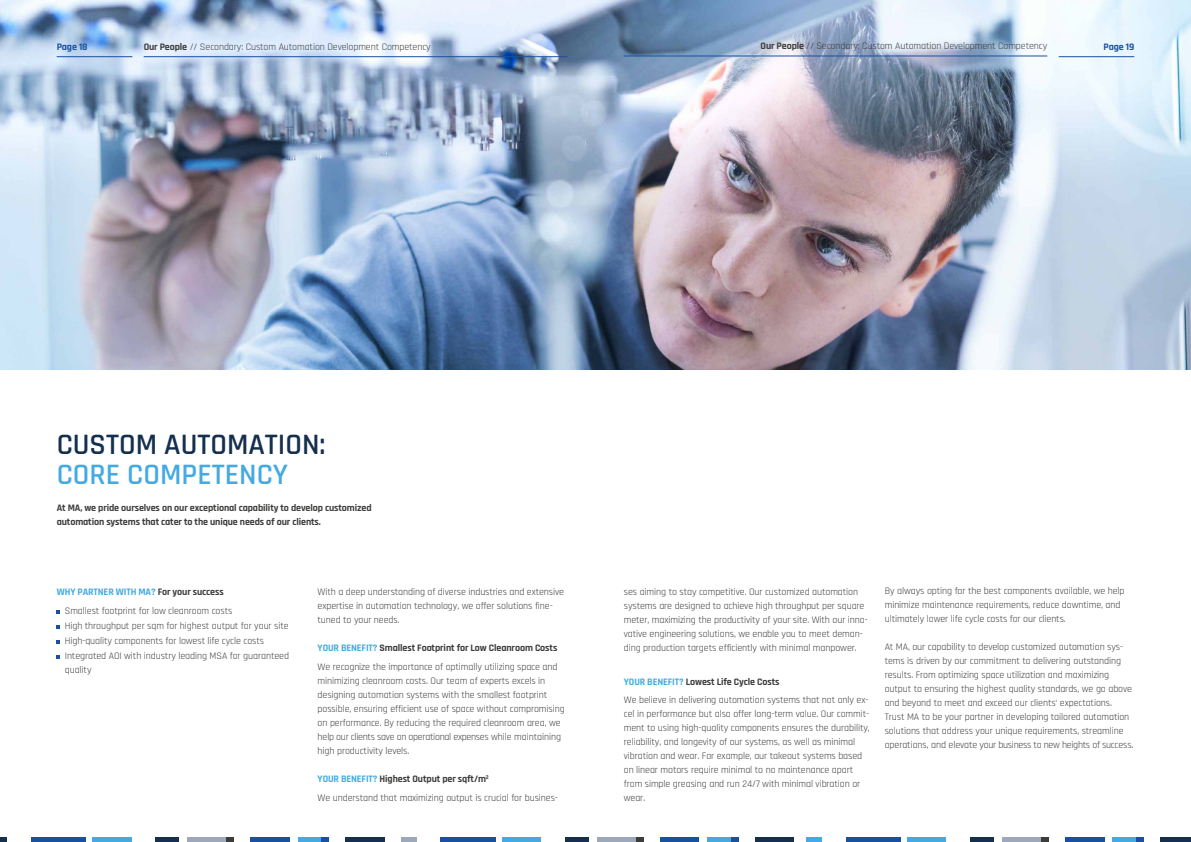
<style>
.page{position:relative;width:1191px;height:842px;background:#fff}
.page>*{position:absolute;margin:0;border:0;box-sizing:border-box;transform-origin:0 0}
.t1{font:600 30px "Rajdhani";color:#152f4e}
.t2{font:600 30px "Rajdhani";color:#44aae1}
.t3{font:10px/14px "Rajdhani";letter-spacing:-.01em;color:#3c3c3b}
.t4{font:700 10px/14px "Rajdhani";letter-spacing:-.01em;color:#3c3c3b}
.t5{font:700 10px "Rajdhani";letter-spacing:-.01em;color:#1951a0}
.s1{font-weight:700}
.s2{font-weight:700;color:#44aae1}
</style>
<div class="page">
<svg style="left:0;top:837px;width:7px;height:5px"></svg>
<div style="left:31px;top:837px;width:55px;height:5px;background:#1951a0"></div>
<div style="left:93px;top:837px;width:39px;height:5px;background:#44aae1"></div>
<div style="left:155px;top:837px;width:24px;height:5px;background:#152f4e"></div>
<div style="left:187px;top:837px;width:40px;height:5px;background:#9ca8bb"></div>
<div style="left:226px;top:837px;width:8px;height:5px;background:#3c3c3b"></div>
<div style="left:250px;top:837px;width:40px;height:5px;background:#1951a0"></div>
<div style="left:298px;top:837px;width:23px;height:5px;background:#44aae1"></div>
<div style="left:345px;top:837px;width:39px;height:5px;background:#152f4e"></div>
<div style="left:321px;top:837px;width:8px;height:5px;background:#1951a0"></div>
<div style="left:401px;top:837px;width:16px;height:5px;background:#9ca8bb"></div>
<div style="left:440px;top:837px;width:56px;height:5px;background:#1951a0"></div>
<div style="left:502px;top:837px;width:40px;height:5px;background:#44aae1"></div>
<div style="left:541px;top:837px;width:24px;height:5px;background:#fff"></div>
<div style="left:565px;top:837px;width:23px;height:5px;background:#152f4e"></div>
<div style="left:597px;top:837px;width:39px;height:5px;background:#9ca8bb"></div>
<div style="left:636px;top:837px;width:8px;height:5px;background:#3c3c3b"></div>
<div style="left:660px;top:837px;width:39px;height:5px;background:#1951a0"></div>
<div style="left:707px;top:837px;width:24px;height:5px;background:#44aae1"></div>
<div style="left:754px;top:837px;width:40px;height:5px;background:#152f4e"></div>
<div style="left:731px;top:837px;width:8px;height:5px;background:#1951a0"></div>
<div style="left:806px;top:837px;width:16px;height:5px;background:#44aae1"></div>
<div style="left:846px;top:837px;width:55px;height:5px;background:#1951a0"></div>
<div style="left:907px;top:837px;width:40px;height:5px;background:#44aae1"></div>
<div style="left:946px;top:837px;width:24px;height:5px;background:#fff"></div>
<div style="left:970px;top:837px;width:24px;height:5px;background:#152f4e"></div>
<div style="left:1002px;top:837px;width:39px;height:5px;background:#9ca8bb"></div>
<div style="left:1041px;top:837px;width:8px;height:5px;background:#3c3c3b"></div>
<div style="left:1065px;top:837px;width:39px;height:5px;background:#1951a0"></div>
<div style="left:1112px;top:837px;width:24px;height:5px;background:#44aae1"></div>
<div style="left:1160px;top:837px;width:31px;height:5px;background:#152f4e"></div>
<div style="left:1136px;top:837px;width:8px;height:5px;background:#1951a0"></div>
<img style="left:0;top:0;width:1191px;height:370px">
<hr style="left:57px;top:56px;width:75px;height:1px;background:#1951a0">
<hr style="left:144px;top:56px;width:423px;height:1px;background:#1951a0">
<hr style="left:1058px;top:56px;width:76px;height:1px;background:#1951a0">
<hr style="left:624px;top:56px;width:423px;height:1px;background:#1951a0">
<p class="t5" style="left:57px;top:41px;width:32px">Page 18</p>
<p class="t3" style="left:144px;top:40px;width:289px"><span class="s1">Our People</span> // Secondary: Custom Automation Development Competency</p>
<p class="t3" style="left:760px;top:39px;width:288px"><span class="s1">Our People</span> // Secondary: Custom Automation Development Competency</p>
<p class="t5" style="left:1103px;top:41px;width:32px">Page 19</p>
<h1 class="t1" style="left:57px;top:427px;width:270px">CUSTOM AUTOMATION:</h1>
<h1 class="t2" style="left:57px;top:457px;width:233px">CORE COMPETENCY</h1>
<p class="t4" style="left:57px;top:501px;width:316px">At MA, we pride ourselves on our exceptional capability to develop customized automation systems that cater to the unique needs of our clients.</p>
<p class="t3" style="left:65px;top:583px;width:169px;line-height:19px;text-indent:-8px"><span class="s2">WHY PARTNER WITH MA?</span> <span class="s1">For your success<br></span>Smallest footprint for low cleanroom costs</p>
<p class="t3" style="left:65px;top:619px;width:226px;line-height:15px">High throughput per sqm for highest output for your site<br>High-quality components for lowest life cycle costs<br>Integrated AOI with industry leading MSA for guaranteed</p>
<p class="t3" style="left:65px;top:663px;width:28px">quality</p>
<p class="t3" style="left:317px;top:585px;width:248px">With a deep understanding of diverse industries and extensive expertise in automation technology, we offer solutions fine&shy;tuned to your needs.</p>
<p class="t3" style="left:317px;top:639px;width:241px;line-height:19px"><span class="s2">YOUR BENEFIT?</span> <span class="s1">Smallest Footprint for Low Cleanroom Costs<br></span>We recognize the importance of optimally utilizing space and</p>
<p class="t3" style="left:317px;top:674px;width:249px">minimizing cleanroom costs. Our team of experts excels in designing automation systems with the smallest footprint possible, ensuring efficient use of space without compromising on performance. By reducing the required cleanroom area, we help our clients save on operational expenses while maintaining high productivity levels.</p>
<p class="t3" style="left:317px;top:770px;width:242px;line-height:19px"><span class="s2">YOUR BENEFIT?</span> <span class="s1">Highest Output per sqft/m</span><sup>2<br></sup>We understand that maximizing output is crucial for busines-</p>
<p class="t3" style="left:624px;top:585px;width:245px">ses aiming to stay competitive. Our customized automation systems are designed to achieve high throughput per square meter, maximizing the productivity of your site. With our inno&shy;vative engineering solutions, we enable you to meet deman&shy;ding production targets efficiently with minimal manpower.</p>
<p class="t3" style="left:624px;top:673px;width:246px;line-height:18px"><span class="s2">YOUR BENEFIT?</span> <span class="s1">Lowest Life Cycle Costs<br></span>We believe in delivering automation systems that not only ex-</p>
<p class="t3" style="left:624px;top:707px;width:247px">cel in performance but also offer long-term value. Our commit&shy;ment to using high-quality components ensures the durability, reliability, and longevity of our systems, as well as minimal vibration and wear. For example, our takeout systems based on linear motors require minimal to no maintenance apart from simple greasing and run 24/7 with minimal vibration or wear.</p>
<p class="t3" style="left:884px;top:584px;width:241px">By always opting for the best components available, we help minimize maintenance requirements, reduce downtime, and ultimately lower life cycle costs for our clients.</p>
<p class="t3" style="left:884px;top:640px;width:250px">At MA, our capability to develop customized automation sys&shy;tems is driven by our commitment to delivering outstanding results. From optimizing space utilization and maximizing output to ensuring the highest quality standards, we go above and beyond to meet and exceed our clients‘ expectations.<br>Trust MA to be your partner in developing tailored automation solutions that address your unique requirements, streamline operations, and elevate your business to new heights of success.</p>
</div>
